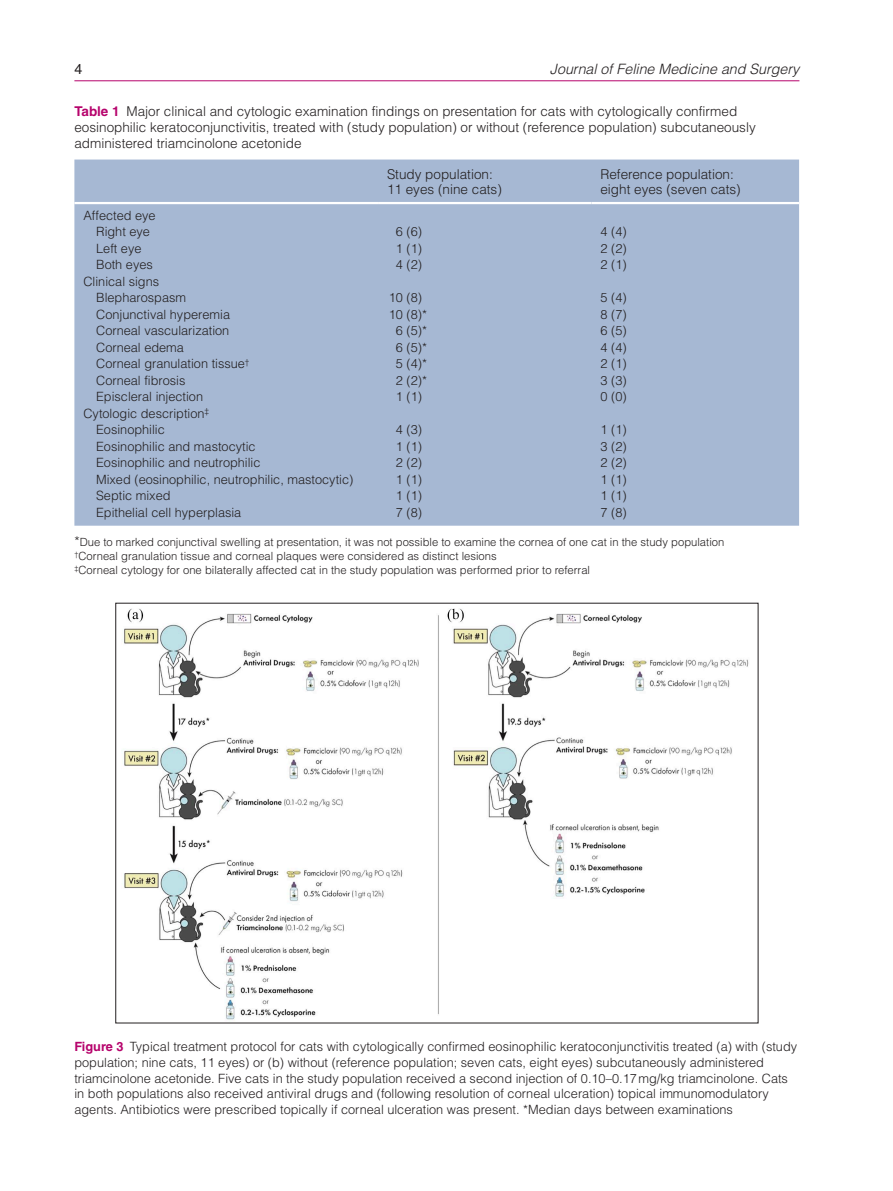
<style>
.page{position:relative;width:893px;height:1191px;background:#fff}
.page>*{position:absolute;margin:0;border:0;box-sizing:border-box;transform-origin:0 0}
.t1{font:italic 300 14.25px "Helvetica LT Std";color:#231f20}
.t2{font:14.25px "Helvetica LT Std";color:#231f20}
.t3{font:300 13.5px/15.8px "Helvetica LT Std";color:#231f20}
.t4{font:300 12.75px/15.8px "Helvetica LT Std";color:#231f20}
.t5{font:300 11.25px/14.2px "Helvetica LT Std";color:#231f20}
.s1{font-weight:700;color:#b6036c}
.s2{font-size:13.5px}
</style>
<div class="page">
<hr style="left:74px;top:80px;width:725px;height:1px;background:#b6036c">
<div style="left:74px;top:159px;width:725px;height:366px;background:#a6b8d3"></div>
<hr style="left:74px;top:202px;width:304px;height:2px;background:#fff">
<hr style="left:378px;top:202px;width:213px;height:2px;background:#fff">
<hr style="left:591px;top:202px;width:208px;height:2px;background:#fff">
<img style="left:124px;top:608px;width:625px;height:412px">
<p class="t2" style="left:74px;top:61px;width:9px">4</p>
<p class="t1" style="left:550px;top:60px;width:251px">Journal of Feline Medicine and Surgery</p>
<p class="t3" style="left:74px;top:103px;width:683px"><span class="s1">Table 1</span> Major clinical and cytologic examination findings on presentation for cats with cytologically confirmed eosinophilic keratoconjunctivitis, treated with (study population) or without (reference population) subcutaneously administered triamcinolone acetonide</p>
<p class="t3" style="left:387px;top:167px;width:116px;line-height:15px">Study population:<br>11 eyes (nine cats)</p>
<p class="t3" style="left:600px;top:167px;width:142px;line-height:15px">Reference population: eight eyes (seven cats)</p>
<p class="t4" style="left:83px;top:207px;width:74px;line-height:16.5px;text-align:center">Affected eye<br>Right eye</p>
<p class="t4" style="left:396px;top:223px;width:28px">6 (6)</p>
<p class="t4" style="left:600px;top:223px;width:28px">4 (4)</p>
<p class="t4" style="left:96px;top:240px;width:47px">Left eye</p>
<p class="t4" style="left:396px;top:240px;width:28px">1 (1)</p>
<p class="t4" style="left:600px;top:240px;width:28px">2 (2)</p>
<p class="t4" style="left:96px;top:256px;width:58px">Both eyes</p>
<p class="t4" style="left:396px;top:256px;width:28px">4 (2)</p>
<p class="t4" style="left:600px;top:256px;width:28px">2 (1)</p>
<p class="t4" style="left:96px;top:273px;width:91px;line-height:16.5px;text-indent:-13px">Clinical signs<br>Blepharospasm</p>
<p class="t4" style="left:389px;top:289px;width:35px">10 (8)</p>
<p class="t4" style="left:600px;top:289px;width:28px">5 (4)</p>
<p class="t4" style="left:96px;top:306px;width:135px">Conjunctival hyperemia</p>
<p class="t4" style="left:389px;top:306px;width:40px">10 (8)*</p>
<p class="t4" style="left:600px;top:306px;width:28px">8 (7)</p>
<p class="t4" style="left:96px;top:322px;width:135px">Corneal vascularization</p>
<p class="t4" style="left:396px;top:322px;width:33px">6 (5)*</p>
<p class="t4" style="left:600px;top:322px;width:28px">6 (5)</p>
<p class="t4" style="left:96px;top:339px;width:89px">Corneal edema</p>
<p class="t4" style="left:396px;top:339px;width:33px">6 (5)*</p>
<p class="t4" style="left:600px;top:339px;width:28px">4 (4)</p>
<p class="t4" style="left:96px;top:355px;width:155px">Corneal granulation tissue<sup>†</sup></p>
<p class="t4" style="left:396px;top:355px;width:33px">5 (4)*</p>
<p class="t4" style="left:600px;top:355px;width:28px">2 (1)</p>
<p class="t4" style="left:96px;top:372px;width:91px">Corneal fibrosis</p>
<p class="t4" style="left:396px;top:372px;width:33px">2 (2)*</p>
<p class="t4" style="left:600px;top:372px;width:28px">3 (3)</p>
<p class="t4" style="left:96px;top:388px;width:108px">Episcleral injection</p>
<p class="t4" style="left:396px;top:388px;width:28px">1 (1)</p>
<p class="t4" style="left:600px;top:388px;width:28px">0 (0)</p>
<p class="t4" style="left:96px;top:405px;width:115px;line-height:16.5px;text-indent:-13px">Cytologic description<sup>‡<br></sup>Eosinophilic</p>
<p class="t4" style="left:396px;top:421px;width:28px">4 (3)</p>
<p class="t4" style="left:600px;top:421px;width:28px">1 (1)</p>
<p class="t4" style="left:96px;top:438px;width:161px">Eosinophilic and mastocytic</p>
<p class="t4" style="left:396px;top:438px;width:28px">1 (1)</p>
<p class="t4" style="left:600px;top:438px;width:28px">3 (2)</p>
<p class="t4" style="left:96px;top:454px;width:166px">Eosinophilic and neutrophilic</p>
<p class="t4" style="left:396px;top:454px;width:28px">2 (2)</p>
<p class="t4" style="left:600px;top:454px;width:28px">2 (2)</p>
<p class="t4" style="left:96px;top:471px;width:259px">Mixed (eosinophilic, neutrophilic, mastocytic)</p>
<p class="t4" style="left:396px;top:471px;width:28px">1 (1)</p>
<p class="t4" style="left:600px;top:471px;width:28px">1 (1)</p>
<p class="t4" style="left:96px;top:487px;width:76px">Septic mixed</p>
<p class="t4" style="left:396px;top:487px;width:28px">1 (1)</p>
<p class="t4" style="left:600px;top:487px;width:28px">1 (1)</p>
<p class="t4" style="left:96px;top:504px;width:147px">Epithelial cell hyperplasia</p>
<p class="t4" style="left:396px;top:504px;width:28px">7 (8)</p>
<p class="t4" style="left:600px;top:504px;width:28px">7 (8)</p>
<p class="t5" style="left:74px;top:535px;width:651px"><span class="s2">*</span>Due to marked conjunctival swelling at presentation, it was not possible to examine the cornea of one cat in the study population <sup>†</sup>Corneal granulation tissue and corneal plaques were considered as distinct lesions<br><sup>‡</sup>Corneal cytology for one bilaterally affected cat in the study population was performed prior to referral</p>
<p class="t4" style="left:74px;top:1038px;width:724px"><span class="s1">Figure 3</span> Typical treatment protocol for cats with cytologically confirmed eosinophilic keratoconjunctivitis treated (a) with (study population; nine cats, 11 eyes) or (b) without (reference population; seven cats, eight eyes) subcutaneously administered triamcinolone acetonide. Five cats in the study population received a second injection of 0.10–0.17mg/kg triamcinolone. Cats in both populations also received antiviral drugs and (following resolution of corneal ulceration) topical immunomodulatory agents. Antibiotics were prescribed topically if corneal ulceration was present. *Median days between examinations</p>
</div>
